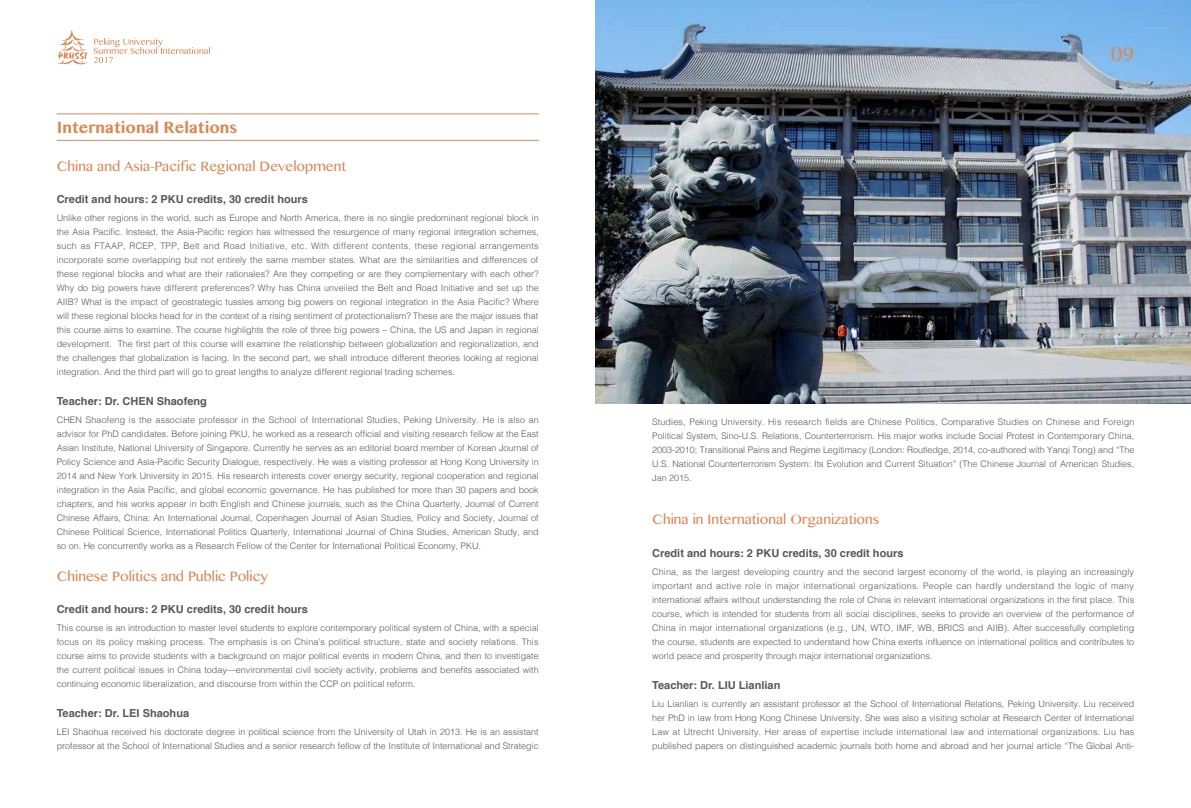
<style>
.page{position:relative;width:1191px;height:808px;background:#fff}
.page>*{position:absolute;margin:0;border:0;box-sizing:border-box;transform-origin:0 0}
.t1{font:18px "Bangla MN";color:#da8957}
.t2{font:700 14px "Bangla MN";color:#da8957}
.t3{font:12px "Bangla MN";color:#da8957}
.t4{font:700 11px "Helvetica";color:#595757}
.t5{font:300 9px/14px "Helvetica";color:#595757;text-align:justify}
</style>
<div class="page">
<svg style="left:57px;top:30px;width:31px;height:35px"></svg>
<svg style="left:94px;top:38px;width:116px;height:25px"></svg>
<hr style="left:57px;top:140px;width:482px;height:1px;background:#da8957">
<hr style="left:57px;top:113px;width:482px;height:1px;background:#da8957">
<img style="left:595px;top:0;width:596px;height:403px">
<h2 class="t2" style="left:57px;top:117px;width:182px">International Relations</h2>
<h3 class="t3" style="left:57px;top:157px;width:291px">China and Asia-Pacific Regional Development</h3>
<p class="t4" style="left:57px;top:190px;width:253px">Credit and hours: 2 PKU credits, 30 credit hours</p>
<p class="t5" style="left:57px;top:210px;width:483px">Unlike other regions in the world, such as Europe and North America, there is no single predominant regional block in the Asia Pacific. Instead, the Asia-Pacific region has witnessed the resurgence of many regional integration schemes, such as FTAAP, RCEP, TPP, Belt and Road Initiative, etc. With different contents, these regional arrangements incorporate some overlapping but not entirely the same member states. What are the similarities and differences of these regional blocks and what are their rationales? Are they competing or are they complementary with each other?<br>Why do big powers have different preferences? Why has China unveiled the Belt and Road Initiative and set up the AIIB? What is the impact of geostrategic tussles among big powers on regional integration in the Asia Pacific? Where will these regional blocks head for in the context of a rising sentiment of protectionalism? These are the major issues that this course aims to examine. The course highlights the role of three big powers – China, the US and Japan in regional development. The first part of this course will examine the relationship between globalization and regionalization, and the challenges that globalization is facing. In the second part, we shall introduce different theories looking at regional integration. And the third part will go to great lengths to analyze different regional trading schemes.</p>
<p class="t4" style="left:57px;top:392px;width:152px">Teacher: Dr. CHEN Shaofeng</p>
<p class="t5" style="left:57px;top:412px;width:484px">CHEN Shaofeng is the associate professor in the School of International Studies, Peking University. He is also an advisor for PhD candidates. Before joining PKU, he worked as a research official and visiting research fellow at the East Asian Institute, National University of Singapore. Currently he serves as an editorial board member of Korean Journal of Policy Science and Asia-Pacific Security Dialogue, respectively. He was a visiting professor at Hong Kong University in 2014 and New York University in 2015. His research interests cover energy security, regional cooperation and regional integration in the Asia Pacific, and global economic governance. He has published for more than 30 papers and book chapters, and his works appear in both English and Chinese journals, such as the China Quarterly, Journal of Current Chinese Affairs, China: An International Journal, Copenhagen Journal of Asian Studies, Policy and Society, Journal of Chinese Political Science, International Politics Quarterly, International Journal of China Studies, American Study, and so on. He concurrently works as a Research Fellow of the Center for International Political Economy, PKU.</p>
<h3 class="t3" style="left:57px;top:567px;width:213px">Chinese Politics and Public Policy</h3>
<p class="t4" style="left:57px;top:600px;width:253px">Credit and hours: 2 PKU credits, 30 credit hours</p>
<p class="t5" style="left:57px;top:620px;width:483px">This course is an introduction to master level students to explore contemporary political system of China, with a special focus on its policy making process. The emphasis is on China’s political structure, state and society relations. This course aims to provide students with a background on major political events in modern China, and then to investigate the current political issues in China today—environmental civil society activity, problems and benefits associated with continuing economic liberalization, and discourse from within the CCP on political reform.</p>
<p class="t4" style="left:57px;top:704px;width:134px">Teacher: Dr. LEI Shaohua</p>
<p class="t5" style="left:57px;top:724px;width:483px">LEI Shaohua received his doctorate degree in political science from the University of Utah in 2013. He is an assistant professor at the School of International Studies and a senior research fellow of the Institute of International and Strategic</p>
<h1 class="t1" style="left:1110px;top:41px;width:25px">09</h1>
<p class="t5" style="left:652px;top:414px;width:484px">Studies, Peking University. His research fields are Chinese Politics, Comparative Studies on Chinese and Foreign Political System, Sino-U.S. Relations, Counterterrorism. His major works include Social Protest in Contemporary China, 2003-2010; Transitional Pains and Regime Legitimacy (London: Routledge, 2014, co-authored with Yanqi Tong) and “The U.S. National Counterterrorism System: Its Evolution and Current Situation” (The Chinese Journal of American Studies, Jan 2015.</p>
<h3 class="t3" style="left:652px;top:511px;width:229px">China in International Organizations</h3>
<p class="t4" style="left:652px;top:544px;width:253px">Credit and hours: 2 PKU credits, 30 credit hours</p>
<p class="t5" style="left:652px;top:564px;width:484px">China, as the largest developing country and the second largest economy of the world, is playing an increasingly important and active role in major international organizations. People can hardly understand the logic of many international affairs without understanding the role of China in relevant international organizations in the first place. This course, which is intended for students from all social disciplines, seeks to provide an overview of the performance of China in major international organizations (e.g., UN, WTO, IMF, WB, BRICS and AIIB). After successfully completing the course, students are expected to understand how China exerts influence on international politics and contributes to world peace and prosperity through major international organizations.</p>
<p class="t4" style="left:652px;top:676px;width:130px">Teacher: Dr. LIU Lianlian</p>
<p class="t5" style="left:652px;top:696px;width:484px">Liu Lianlian is currently an assistant professor at the School of International Relations, Peking University. Liu received her PhD in law from Hong Kong Chinese University. She was also a visiting scholar at Research Center of International Law at Utrecht University. Her areas of expertise include international law and international organizations. Liu has published papers on distinguished academic journals both home and abroad and her journal article “The Global Anti-</p>
</div>
